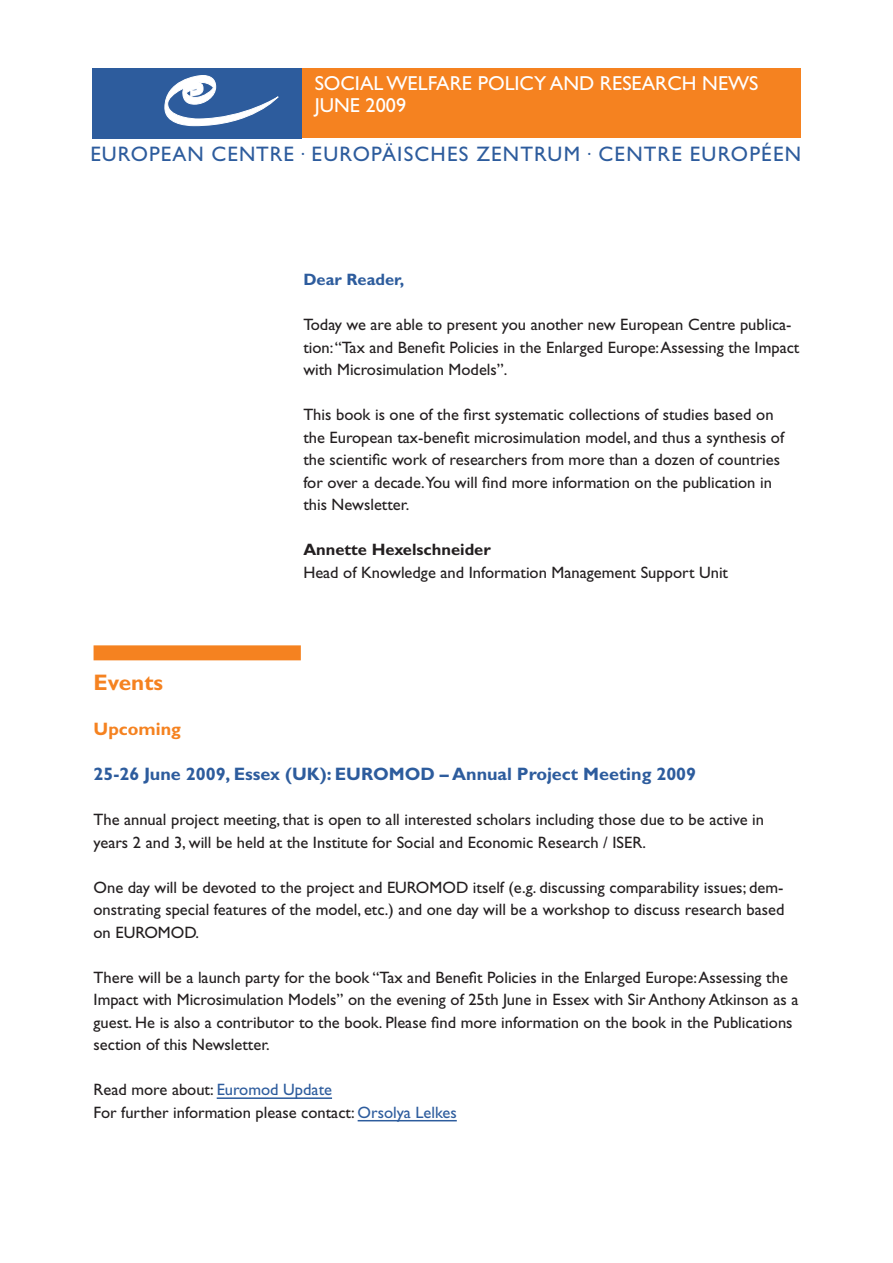
<style>
.page{position:relative;width:893px;height:1263px;background:#fff}
.page>*{position:absolute;margin:0;border:0;box-sizing:border-box;transform-origin:0 0}
.t1{font:700 22.5px "Gill Sans";color:#f58220}
.t2{font:21px "Gill Sans";letter-spacing:.05em;color:#2d5c9d}
.t3{font:20.25px "Gill Sans";color:#fff}
.t4{font:700 18px "Gill Sans";color:#2d5c9d}
.t5{font:700 18px "Gill Sans";color:#f58220}
.t6{font:16.5px/22.5px "Gill Sans";color:#231f20}
.t7{font:700 16.5px "Gill Sans";color:#231f20}
.t8{font:700 16.5px "Gill Sans";color:#2d5c9d}
.s1{color:#2d5c9d}
</style>
<div class="page">
<div style="left:92px;top:68px;width:210px;height:70px;background:#2d5c9d"></div>
<div style="left:302px;top:69px;width:499px;height:69px;background:#f58220"></div>
<svg style="left:165px;top:75px;width:113px;height:51px"></svg>
<div style="left:94px;top:645px;width:207px;height:15px;background:#f58220"></div>
<hr style="left:217px;top:1097px;width:115px;height:2px;background:#2d5c9d">
<hr style="left:358px;top:1120px;width:99px;height:1px;background:#2d5c9d">
<p class="t3" style="left:315px;top:71px;width:404px">Soc ial Welfare Policy and Researc h New</p>
<p class="t3" style="left:749px;top:71px;width:11px">s</p>
<p class="t3" style="left:315px;top:94px;width:93px">june 2009</p>
<p class="t2" style="left:90px;top:142px;width:203px">European Centre</p>
<p class="t2" style="left:301px;top:142px;width:501px"><sup>•</sup> Europäisc hes Zentrum <sup>•</sup> Centre EuropÉen</p>
<p class="t8" style="left:303px;top:270px;width:103px">Dear Reader,</p>
<p class="t6" style="left:303px;top:313px;width:498px">Today we are able to present you another new European Centre publica&shy;tion: “Tax and Benefit Policies in the Enlarged Europe: Assessing the Impact with Microsimulation Models”.</p>
<p class="t6" style="left:303px;top:403px;width:483px">This book is one of the first systematic collections of studies based on the European tax-benefit microsimulation model, and thus a synthesis of the scientific work of researchers from more than a dozen of countries for over a decade.You will find more information on the publication in this Newsletter.</p>
<p class="t7" style="left:303px;top:540px;width:189px">Annette Hexelschneider</p>
<p class="t6" style="left:303px;top:561px;width:426px">Head of Knowledge and Information Management Support Unit</p>
<h1 class="t1" style="left:94px;top:669px;width:71px">Events</h1>
<p class="t5" style="left:94px;top:718px;width:89px">Upcoming</p>
<p class="t4" style="left:94px;top:763px;width:604px">25-26 June 2009, Essex (UK): EUROMOD – Annual Project Meeting 2009</p>
<p class="t6" style="left:94px;top:808px;width:672px">The annual project meeting, that is open to all interested scholars including those due to be active in years 2 and 3, will be held at the Institute for Social and Economic Research / ISER.</p>
<p class="t6" style="left:94px;top:876px;width:315px">One day will be devoted to the project and EUROMOD</p>
<p class="t6" style="left:94px;top:876px;width:692px;text-align:justify;text-indent:379px">itself (e.g. discussing comparability issues; dem&shy;onstrating special features of the model, etc.) and one day will be a workshop to discuss research based on EUROMOD</p>
<p class="t6" style="left:196px;top:921px;width:5px">.</p>
<p class="t6" style="left:94px;top:966px;width:706px">There will be a launch party for the book “Tax and Benefit Policies in the Enlarged Europe: Assessing the Impact with Microsimulation Models” on the evening of 25th June in Essex with Sir Anthony Atkinson as a guest. He is also a contributor to the book. Please find more information on the book in the Publications section of this Newsletter.</p>
<p class="t6" style="left:94px;top:1078px;width:365px">Read more about: <span class="s1">Euromod Update<br></span>For further information please contact: <span class="s1">Orsolya Lelkes</span></p>
</div>
